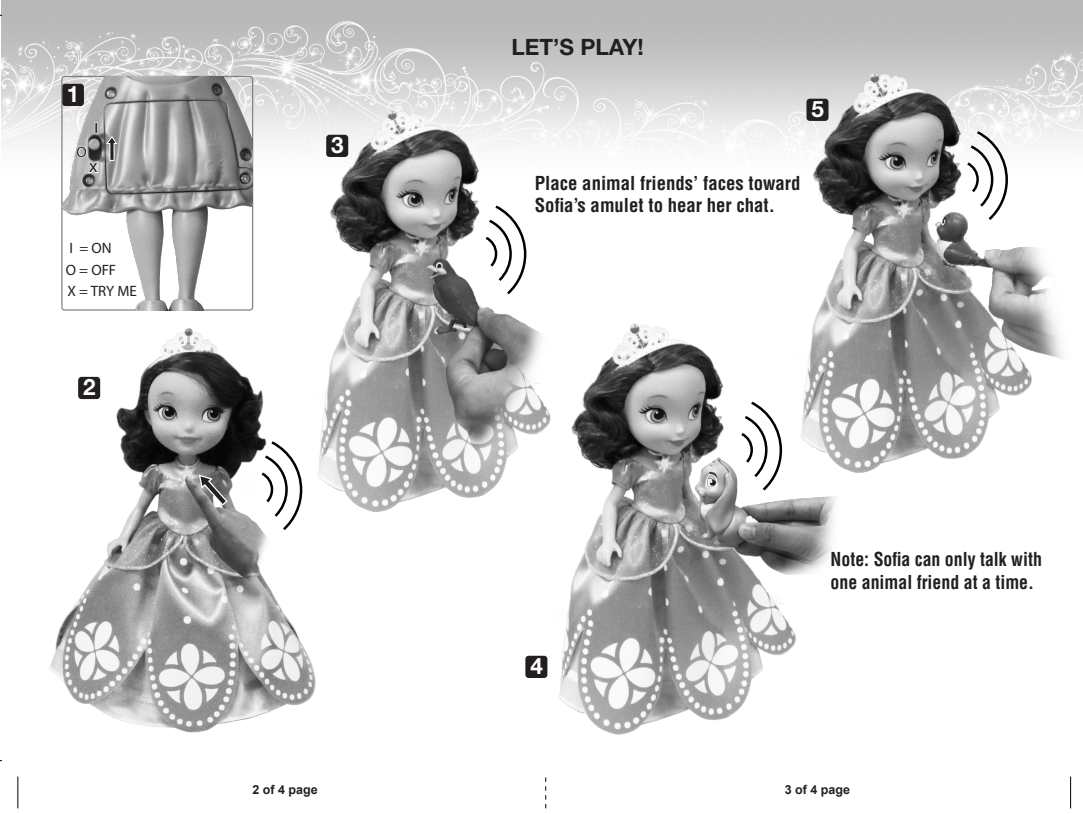
<style>
.page{position:relative;width:1083px;height:814px;background:#fff}
.page>*{position:absolute;margin:0;border:0;box-sizing:border-box;transform-origin:0 0}
.t1{font:700 22.62px "Helvetica Neue LT Std";color:#fff}
.t2{font:700 22.5px "Helvetica Neue LT Std";color:#231f20}
.t3{font:700 condensed 18.75px/22.5px "Helvetica LT Std";color:#231f20}
.t4{font:700 condensed 18.75px/22.5px "Helvetica LT Std";color:#231f20;scale:.95 1}
.t5{font:18.38px "Myriad Pro";color:#231f20}
.t6{font:15px/21.6px "Myriad Pro";color:#231f20}
.t7{font:15px "Myriad Pro";color:#231f20;scale:1.23 1}
.t8{font:700 12.5px "Arial";color:#231f20}
</style>
<div class="page">
<img style="left:2px;top:0;width:1081px;height:733px">
<hr style="left:18px;top:776px;width:1px;height:32px;background:#000">
<svg style="left:546px;top:777px;width:1px;height:31px"></svg>
<hr style="left:1070px;top:776px;width:1px;height:32px;background:#000">
<img style="left:311px;top:81px;width:317px;height:445px">
<img style="left:39px;top:291px;width:322px;height:441px">
<img style="left:794px;top:44px;width:289px;height:443px">
<img style="left:551px;top:294px;width:324px;height:441px">
<svg style="left:259px;top:439px;width:45px;height:93px"></svg>
<svg style="left:483px;top:203px;width:45px;height:94px"></svg>
<svg style="left:739px;top:399px;width:44px;height:94px"></svg>
<svg style="left:964px;top:129px;width:45px;height:93px"></svg>
<div style="left:78px;top:377px;width:22px;height:22px;background:#231f20;border-radius:3px"></div>
<div style="left:326px;top:135px;width:22px;height:22px;background:#231f20;border-radius:3px"></div>
<div style="left:525px;top:655px;width:22px;height:22px;background:#231f20;border-radius:3px"></div>
<div style="left:806px;top:99px;width:22px;height:22px;background:#231f20;border-radius:3px"></div>
<img style="left:62px;top:76px;width:191px;height:234px">
<svg style="left:106px;top:135px;width:12px;height:26px"></svg>
<svg style="left:76px;top:145px;width:24px;height:28px"></svg>
<svg style="left:95px;top:122px;width:3px;height:11px"></svg>
<svg style="left:198px;top:473px;width:30px;height:33px"></svg>
<p class="t1" style="left:67px;top:80px;width:14px">1</p>
<p class="t6" style="left:77px;top:141px;width:12px">O</p>
<p class="t7" style="left:94px;top:120px;width:5px">I</p>
<p class="t5" style="left:89px;top:156px;width:10px">x</p>
<p class="t6" style="left:66px;top:237px;width:52px">I = ON<br>O = OFF</p>
<p class="t6" style="left:68px;top:280px;width:71px">X = TRY ME</p>
<p class="t1" style="left:83px;top:373px;width:14px">2</p>
<p class="t1" style="left:331px;top:131px;width:14px">3</p>
<p class="t2" style="left:512px;top:33px;width:134px">LET’S PLAY!</p>
<p class="t1" style="left:812px;top:95px;width:14px">5</p>
<p class="t3" style="left:535px;top:171px;width:267px">Place animal friends’ faces toward<br>Sofia’s amulet to hear her chat.</p>
<p class="t1" style="left:530px;top:652px;width:14px">4</p>
<p class="t4" style="left:831px;top:548px;width:224px">Note: Sofia can only talk with one animal friend at a time.</p>
<p class="t8" style="left:252px;top:780px;width:67px">2 of 4 page</p>
<p class="t8" style="left:785px;top:780px;width:67px">3 of 4 page</p>
</div>
